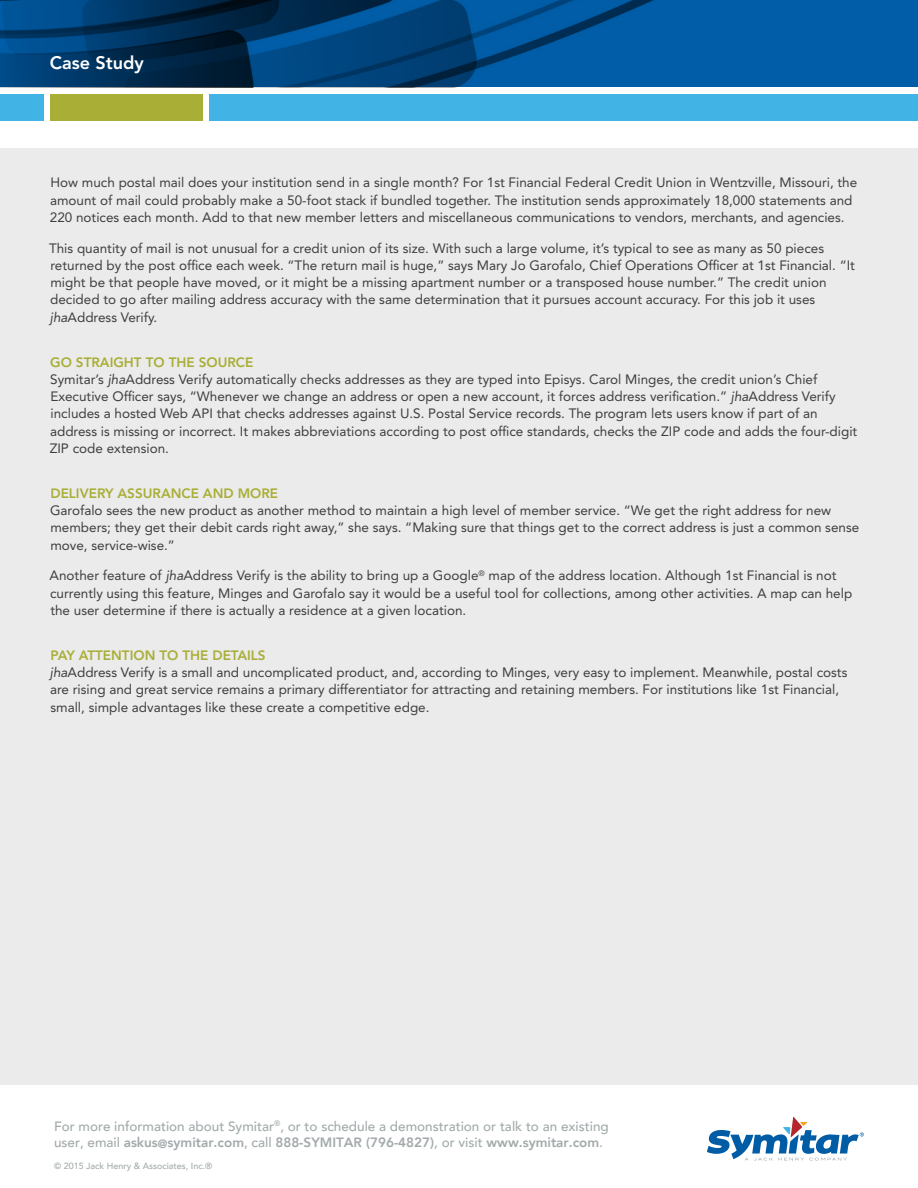
<style>
.page{position:relative;width:918px;height:1188px;background:#fff}
.page>*{position:absolute;margin:0;border:0;box-sizing:border-box;transform-origin:0 0}
.PRODUCT_NAME_-_TOP_O{font:800 18px "Avenir LT Std";color:#fff}
.BODY_TEXT{font:13.5px/17.2px "Avenir LT Std";color:#3e3e3f}
.t1{font:500 13.5px/16.2px "Avenir";color:#a3aaac}
.TEXT_HEADLINE{font:800 13.5px "Avenir LT Std";color:#a9ae36}
.t2{font:500 9px "Avenir";color:#a3aaac}
.s1{font-style:italic}
.s2{font-weight:800}
.s3{font-weight:800;font-size:12px}
</style>
<div class="page">
<div style="left:0;top:148px;width:918px;height:937px;background:#ebebeb"></div>
<svg style="left:707px;top:1117px;width:157px;height:44px"></svg>
<svg style="left:0;top:0;width:918px;height:87px;background:#004984"></svg>
<div style="left:209px;top:94px;width:709px;height:27px;background:#41b4e5"></div>
<div style="left:0;top:94px;width:44px;height:27px;background:#41b4e5"></div>
<div style="left:50px;top:94px;width:153px;height:27px;background:#a9ae36"></div>
<p class="PRODUCT_NAME_-_TOP_O" style="left:50px;top:52px;width:95px">Case Study</p>
<p class="BODY_TEXT" style="left:50px;top:174px;width:809px">How much postal mail does your institution send in a single month? For 1st Financial Federal Credit Union in Wentzville, Missouri, the amount of mail could probably make a 50-foot stack if bundled together. The institution sends approximately 18,000 statements and<br>220 notices each month. Add to that new member letters and miscellaneous communications to vendors, merchants, and agencies.</p>
<p class="BODY_TEXT" style="left:49px;top:240px;width:807px">This quantity of mail is not unusual for a credit union of its size. With such a large volume, it’s typical to see as many as 50 pieces returned by the post office each week. “The return mail is huge,” says Mary Jo Garofalo, Chief Operations Officer at 1st Financial. “It might be that people have moved, or it might be a missing apartment number or a transposed house number.” The credit union decided to go after mailing address accuracy with the same determination that it pursues account accuracy. For this job it uses <span class="s1">jha</span>Address Verify.</p>
<p class="TEXT_HEADLINE" style="left:50px;top:354px;width:205px">GO STRAIGHT TO THE SOURCE</p>
<p class="BODY_TEXT" style="left:50px;top:371px;width:809px">Symitar’s <span class="s1">jha</span>Address Verify automatically checks addresses as they are typed into Episys. Carol Minges, the credit union’s Chief Executive Officer says, “Whenever we change an address or open a new account, it forces address verification.” <span class="s1">jha</span>Address Verify includes a hosted Web API that checks addresses against U.S. Postal Service records. The program lets users know if part of an address is missing or incorrect. It makes abbreviations according to post office standards, checks the ZIP code and adds the four-digit ZIP code extension.</p>
<p class="TEXT_HEADLINE" style="left:50px;top:485px;width:229px">DELIVERY ASSURANCE AND MORE</p>
<p class="BODY_TEXT" style="left:50px;top:502px;width:811px">Garofalo sees the new product as another method to maintain a high level of member service. “We get the right address for new members; they get their debit cards right away,” she says. “Making sure that things get to the correct address is just a common sense move, service-wise.”</p>
<p class="BODY_TEXT" style="left:50px;top:567px;width:804px">Another feature of <span class="s1">jha</span>Address Verify is the ability to bring up a Google<sup>®</sup> map of the address location. Although 1st Financial is not currently using this feature, Minges and Garofalo say it would be a useful tool for collections, among other activities. A map can help the user determine if there is actually a residence at a given location.</p>
<p class="TEXT_HEADLINE" style="left:50px;top:647px;width:217px">PAY ATTENTION TO THE DETAILS</p>
<p class="BODY_TEXT" style="left:50px;top:664px;width:799px"><span class="s1">jha</span>Address Verify is a small and uncomplicated product, and, according to Minges, very easy to implement. Meanwhile, postal costs are rising and great service remains a primary differentiator for attracting and retaining members. For institutions like 1st Financial, small, simple advantages like these create a competitive edge.</p>
<p class="t1" style="left:54px;top:1117px;width:556px">For more information about Symitar<sup>®</sup>, or to schedule a demonstration or talk to an existing user, email <span class="s2">askus</span><span class="s3">@</span><span class="s2">symitar.com</span>, call <span class="s2">888-SYMITAR (796-4827)</span>, or visit <span class="s2">www.symitar.com</span>.</p>
<p class="t2" style="left:54px;top:1158px;width:160px">© 2015 Jack Henry &amp; Associates, Inc.®</p>
</div>
